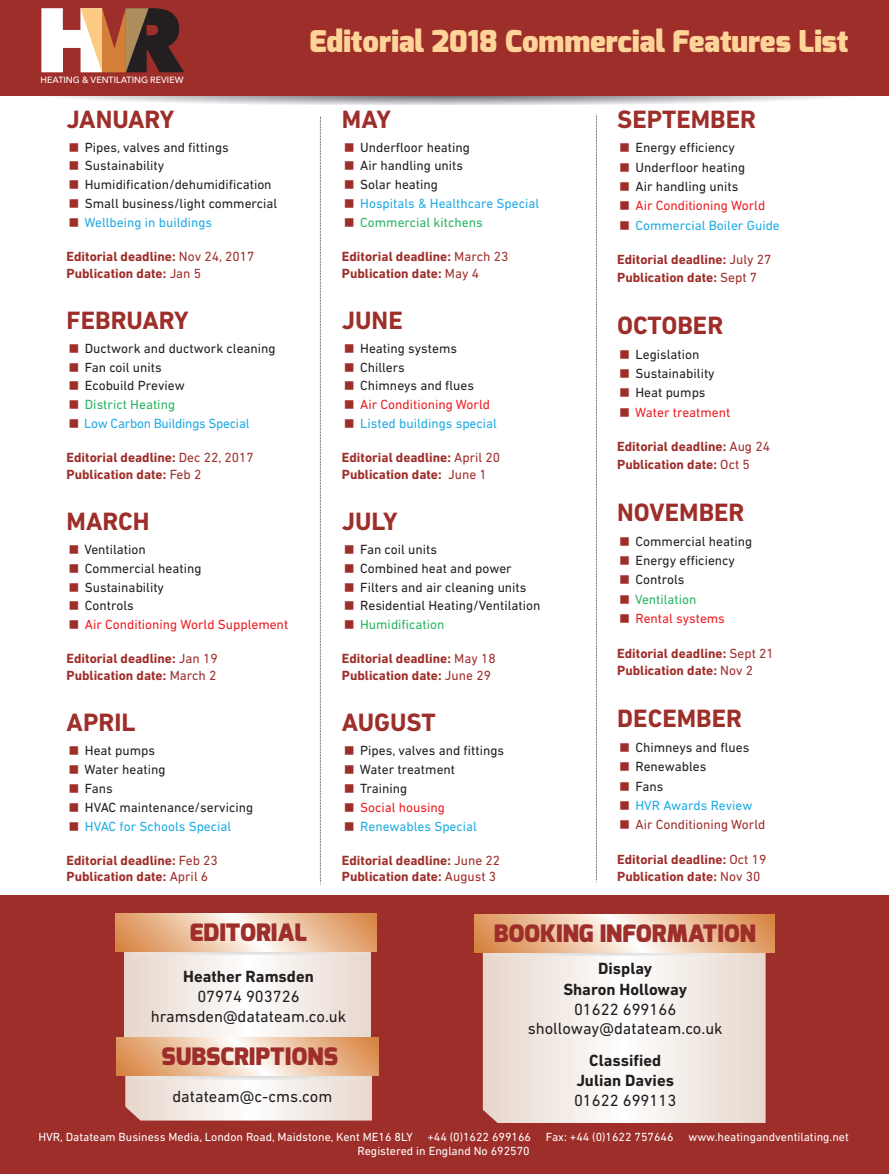
<style>
.page{position:relative;width:889px;height:1174px;background:#fff}
.page>*{position:absolute;margin:0;border:0;box-sizing:border-box;transform-origin:0 0}
.t1{font:900 30px "Exo";color:#fed499}
.t2{font:700 25.5px "DIN Next LT Pro";color:#9e2e2a}
.t3{font:900 24px "Exo";color:#9e2e2a}
.t4{font:16.5px/19.8px "DIN Next LT Pro";color:#231f20;text-align:center}
.t5{font:700 16.5px/20.2px "DIN Next LT Pro";color:#231f20;text-align:center}
.t6{font:13.5px/18.8px "DIN Next LT Pro";color:#231f20}
.t7{font:700 13.5px/16.6px "DIN Next LT Pro";color:#9e2e2a}
.t8{font:13.5px "DIN Next LT Pro";color:#20ace3}
.t9{font:13.5px "DIN Next LT Pro";color:#ee1d23}
.t10{font:13.5px "DIN Next LT Pro";color:#2ab463}
.t11{font:13.5px "DIN Next LT Pro";letter-spacing:-.02em;color:#20ace3}
.t12{font:13.5px "DIN Next LT Pro";color:#9e2e2a}
.t13{font:12px/14.4px "DIN Next LT Pro";color:#fff;text-align:center}
.t14{font:500 9px "Avenir Next";color:#fff}
.s1{font-weight:400}
.s2{color:#9e2e2a}
</style>
<div class="page">
<div style="left:0;top:895px;width:889px;height:279px;background:#9e2e2a"></div>
<svg style="left:124px;top:951px;width:247px;height:86px;background:#f1eae4"></svg>
<svg style="left:134px;top:951px;width:232px;height:4px"></svg>
<svg style="left:55px;top:96px;width:785px;height:8px"></svg>
<div style="left:0;top:0;width:889px;height:96px;background:#9e2e2a"></div>
<svg style="left:41px;top:8px;width:143px;height:64px"></svg>
<svg style="left:115px;top:913px;width:262px;height:38px;background:#ebc19e"></svg>
<svg style="left:483px;top:952px;width:283px;height:171px;background:#f1e9e3"></svg>
<svg style="left:492px;top:952px;width:233px;height:4px"></svg>
<svg style="left:474px;top:914px;width:301px;height:38px;background:#ebc09d"></svg>
<svg style="left:125px;top:1076px;width:247px;height:44px;background:#f0e8e2"></svg>
<div style="left:135px;top:1066px;width:233px;height:13px;background:#e4e1de"></div>
<svg style="left:117px;top:1037px;width:261px;height:39px;background:#ebc19f"></svg>
<svg style="left:320px;top:117px;width:1px;height:767px"></svg>
<svg style="left:596px;top:115px;width:1px;height:767px"></svg>
<p class="t14" style="left:41px;top:72px;width:144px">HEATING &amp; VENTILATING REVIEW</p>
<h2 class="t2" style="left:67px;top:110px;width:109px">JANUARY</h2>
<p class="t6" style="left:85px;top:139px;width:194px">Pipes, valves and fittings<br>Sustainability<br>Humidification/dehumidification<br>Small business/light commercial</p>
<p class="t8" style="left:85px;top:218px;width:129px">Wellbeing in buildings</p>
<p class="t7" style="left:67px;top:249px;width:189px">Editorial deadline: <span class="s1">Nov 24, 2017<br></span>Publication date: <span class="s1">Jan 5</span></p>
<h2 class="t2" style="left:67px;top:312px;width:124px">FEBRUARY</h2>
<p class="t6" style="left:85px;top:340px;width:192px">Ductwork and ductwork cleaning<br>Fan coil units<br>Ecobuild Preview</p>
<p class="t10" style="left:85px;top:400px;width:92px">District Heating</p>
<p class="t11" style="left:84px;top:419px;width:167px">Low Carbon Buildings Special</p>
<p class="t7" style="left:67px;top:450px;width:189px">Editorial deadline: <span class="s1">Dec 22, 2017<br></span>Publication date: <span class="s1">Feb 2</span></p>
<h2 class="t2" style="left:67px;top:513px;width:85px">MARCH</h2>
<p class="t6" style="left:84px;top:541px;width:119px">Ventilation<br>Commercial heating<br>Sustainability<br>Controls</p>
<p class="t9" style="left:85px;top:620px;width:205px">Air Conditioning World Supplement</p>
<p class="t7" style="left:67px;top:652px;width:153px">Editorial deadline: <span class="s1">Jan 19<br></span>Publication date: <span class="s1">March 2</span></p>
<h2 class="t2" style="left:67px;top:714px;width:70px">APRIL</h2>
<p class="t6" style="left:85px;top:742px;width:170px">Heat pumps<br>Water heating<br>Fans<br>HVAC maintenance/servicing</p>
<p class="t8" style="left:85px;top:821px;width:148px">HVAC for Schools Special</p>
<p class="t7" style="left:67px;top:853px;width:153px">Editorial deadline: <span class="s1">Feb 23<br></span>Publication date: <span class="s1">April 6</span></p>
<h1 class="t1" style="left:310px;top:24px;width:540px">Editorial 2018 Commercial Features List</h1>
<h2 class="t2" style="left:342px;top:110px;width:50px">MAY</h2>
<p class="t6" style="left:360px;top:139px;width:111px">Underfloor heating<br>Air handling units<br>Solar heating</p>
<p class="t8" style="left:360px;top:199px;width:180px">Hospitals &amp; Healthcare Special</p>
<p class="t10" style="left:360px;top:218px;width:124px">Commercial kitchens</p>
<p class="t7" style="left:342px;top:249px;width:168px">Editorial deadline: <span class="s1">March 23<br></span>Publication date: <span class="s1">May 4</span></p>
<h2 class="t2" style="left:342px;top:312px;width:62px">JUNE</h2>
<p class="t6" style="left:360px;top:340px;width:115px">Heating systems<br>Chillers<br>Chimneys and flues</p>
<p class="t9" style="left:360px;top:400px;width:131px">Air Conditioning World</p>
<p class="t8" style="left:360px;top:419px;width:138px">Listed buildings special</p>
<p class="t7" style="left:342px;top:450px;width:160px">Editorial deadline: <span class="s1">April 20<br></span>Publication date: <span class="s1">June 1</span></p>
<h2 class="t2" style="left:342px;top:513px;width:57px">JULY</h2>
<p class="t6" style="left:360px;top:541px;width:182px">Fan coil units<br>Combined heat and power<br>Filters and air cleaning units<br>Residential Heating/Ventilation</p>
<p class="t10" style="left:360px;top:620px;width:86px">Humidification</p>
<p class="t7" style="left:342px;top:652px;width:155px">Editorial deadline: <span class="s1">May 18<br></span>Publication date: <span class="s1">June 29</span></p>
<h2 class="t2" style="left:342px;top:714px;width:95px">AUGUST</h2>
<p class="t6" style="left:360px;top:742px;width:146px">Pipes, valves and fittings<br>Water treatment<br>Training</p>
<p class="t9" style="left:360px;top:802px;width:86px">Social housing</p>
<p class="t8" style="left:360px;top:821px;width:118px">Renewables Special</p>
<p class="t7" style="left:342px;top:853px;width:160px">Editorial deadline: <span class="s1">June 22<br></span>Publication date: <span class="s1">August 3</span></p>
<h2 class="t2" style="left:617px;top:110px;width:140px">SEPTEMBER</h2>
<p class="t6" style="left:635px;top:139px;width:111px;line-height:19.4px">Energy efficiency<br>Underfloor heating<br>Air handling units</p>
<p class="t9" style="left:635px;top:201px;width:131px">Air Conditioning World</p>
<p class="t8" style="left:635px;top:220px;width:146px">Commercial Boiler Guide</p>
<p class="t7" style="left:617px;top:252px;width:156px;line-height:17.2px">Editorial deadline: <span class="s1">July 27<br></span>Publication date: <span class="s1">Sept 7</span></p>
<h2 class="t2" style="left:617px;top:317px;width:108px">OCTOBER</h2>
<p class="t6" style="left:635px;top:345px;width:81px;line-height:19.4px">Legislation<br>Sustainability<br>Heat pumps</p>
<p class="t9" style="left:635px;top:407px;width:97px">Water treatment</p>
<p class="t7" style="left:617px;top:439px;width:154px;line-height:17.2px">Editorial deadline: <span class="s1">Aug 24<br></span>Publication date: <span class="s1">Oct 5</span></p>
<h2 class="t2" style="left:617px;top:504px;width:129px">NOVEMBER</h2>
<p class="t6" style="left:635px;top:532px;width:118px;line-height:19.4px">Commercial heating<br>Energy efficiency<br>Controls</p>
<p class="t10" style="left:635px;top:594px;width:63px">Ventilation</p>
<p class="t9" style="left:635px;top:614px;width:91px">Rental systems</p>
<p class="t7" style="left:617px;top:646px;width:158px;line-height:17.2px">Editorial deadline: <span class="s1">Sept 21<br></span>Publication date: <span class="s1">Nov 2</span></p>
<h2 class="t2" style="left:617px;top:710px;width:126px">DECEMBER</h2>
<p class="t6" style="left:635px;top:739px;width:115px;line-height:19.4px">Chimneys and flues<br>Renewables<br>Fans</p>
<p class="t8" style="left:635px;top:801px;width:119px">HVR Awards Review</p>
<p class="t12" style="left:635px;top:820px;width:131px">Air Conditioning World</p>
<p class="t7" style="left:617px;top:852px;width:151px;line-height:17.2px">Editorial deadline: <span class="s1">Oct 19<br></span>Publication date: <span class="s1">Nov 30</span></p>
<h3 class="t3" style="left:190px;top:918px;width:119px">EDITORIAL</h3>
<p class="t5" style="left:183px;top:968px;width:132px">Heather Ramsden</p>
<p class="t4" style="left:151px;top:988px;width:197px">07974 903726 hramsden@datateam.co.uk</p>
<h3 class="t3" style="left:161px;top:1043px;width:178px">SUBSCRIPTIONS</h3>
<p class="t4" style="left:172px;top:1088px;width:161px">datateam@c-cms.com</p>
<h3 class="t3" style="left:494px;top:919px;width:264px">BOOKING INFORMATION</h3>
<p class="t5" style="left:563px;top:960px;width:125px">Display<br>Sharon Holloway</p>
<p class="t4" style="left:528px;top:1000px;width:196px">01622 699166 sholloway@datateam.co.uk</p>
<p class="t5" style="left:576px;top:1052px;width:99px">Classified<br>Julian Davies</p>
<p class="t4" style="left:574px;top:1092px;width:104px">01622 699113</p>
<p class="t13" style="left:38px;top:1130px;width:812px">HVR, Datateam Business Media, London Road, Maidstone, Kent ME16 8LY <span class="s2">■</span> +44 (0)1622 699166 <span class="s2">■</span> Fax: +44 (0)1622 757646 <span class="s2">■</span> www.heatingandventilating.net<br>Registered in England No 692570</p>
</div>
